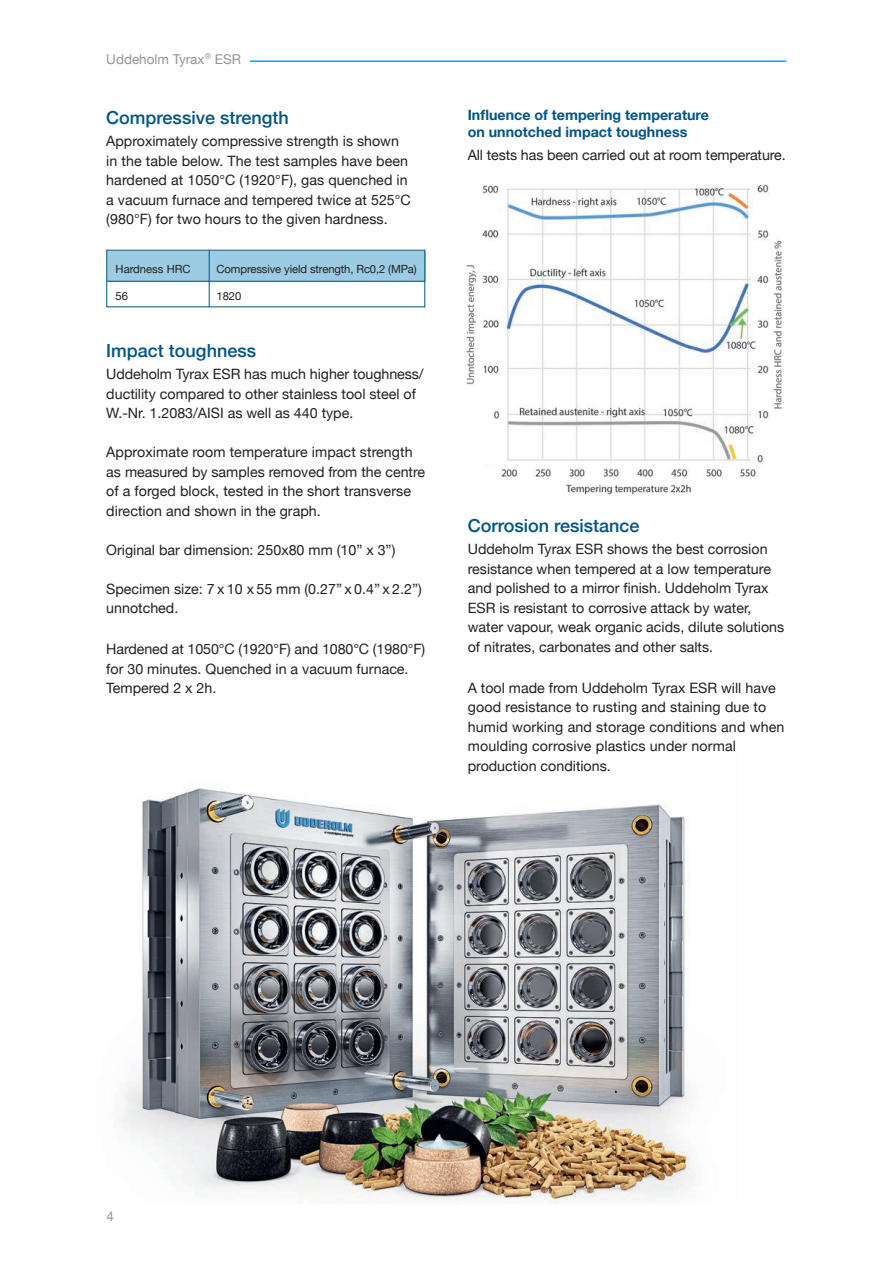
<style>
.page{position:relative;width:893px;height:1263px;background:#fff}
.page>*{position:absolute;margin:0;border:0;box-sizing:border-box;transform-origin:0 0}
.Brödtext{font:500 18px "Helvetica Neue";color:#005484}
.Brödtext-2{font:14.25px/19.5px "Helvetica Neue";color:#231f20}
.Brödtext-3{font:700 14.25px/17.1px "Helvetica Neue";color:#005484}
.t1{font:13.5px "Helvetica Neue";color:#939598}
.Brödtext-4{font:11.25px "Helvetica Neue";letter-spacing:-.01em;color:#231f20}
</style>
<div class="page">
<hr style="left:250px;top:60px;width:536px;height:2px;background:#00abe7">
<img style="left:118px;top:788px;width:578px;height:415px">
<div style="left:107px;top:251px;width:318px;height:30px;background:#9bcce3"></div>
<hr style="left:107px;top:281px;width:318px;height:1px;background:#005484">
<hr style="left:209px;top:250px;width:1px;height:57px;background:#005484">
<img style="left:466px;top:184px;width:316px;height:311px">
<div style="left:468px;top:448px;width:35px;height:16px;background:#fff"></div>
<p class="t1" style="left:106px;top:49px;width:136px">Uddeholm Tyrax <sup>®</sup> ESR</p>
<p class="Brödtext" style="left:106px;top:103px;width:184px">Compressive strength</p>
<p class="Brödtext-2" style="left:106px;top:132px;width:306px">Approximately compressive strength is shown in the table below. The test samples have been hardened at 1050°C (1920°F), gas quenched in a vacuum furnace and tempered twice at 525°C (980°F) for two hours to the given hardness.</p>
<p class="Brödtext-4" style="left:116px;top:261px;width:77px">Hardness HRC</p>
<p class="Brödtext-4" style="left:217px;top:261px;width:202px">Compressive yield strength, Rc0,2 (MPa)</p>
<p class="Brödtext-4" style="left:116px;top:288px;width:14px">56</p>
<p class="Brödtext-4" style="left:217px;top:288px;width:26px">1820</p>
<p class="Brödtext" style="left:106px;top:336px;width:151px">Impact toughness</p>
<p class="Brödtext-2" style="left:106px;top:365px;width:319px">Uddeholm Tyrax ESR has much higher toughness/ ductility compared to other stainless tool steel of<br>W.-Nr. 1.2083/AISI as well as 440 type.</p>
<p class="Brödtext-2" style="left:106px;top:443px;width:320px">Approximate room temperature impact strength as measured by samples removed from the centre of a forged block, tested in the short transverse direction and shown in the graph.</p>
<p class="Brödtext-2" style="left:106px;top:541px;width:291px">Original bar dimension: 250x80 mm (10” x 3”)</p>
<p class="Brödtext-2" style="left:106px;top:580px;width:317px">Specimen size: 7 x 10 x 55 mm (0.27” x 0.4” x 2.2”) unnotched.</p>
<p class="Brödtext-2" style="left:106px;top:640px;width:320px">Hardened at 1050°C (1920°F) and 1080°C (1980°F) for 30 minutes. Quenched in a vacuum furnace.<br>Tempered 2 x 2h.</p>
<p class="Brödtext-3" style="left:468px;top:107px;width:243px">Influence of tempering temperature on unnotched impact toughness</p>
<p class="Brödtext-2" style="left:468px;top:146px;width:319px">All tests has been carried out at room temperature.</p>
<p class="Brödtext" style="left:468px;top:511px;width:173px">Corrosion resistance</p>
<p class="Brödtext-2" style="left:468px;top:540px;width:318px">Uddeholm Tyrax ESR shows the best corrosion resistance when tempered at a low temperature and polished to a mirror finish. Uddeholm Tyrax ESR is resistant to corrosive attack by water, water vapour, weak organic acids, dilute solutions of nitrates, carbonates and other salts.</p>
<p class="Brödtext-2" style="left:468px;top:679px;width:318px">A tool made from Uddeholm Tyrax ESR will have good resistance to rusting and staining due to humid working and storage conditions and when moulding corrosive plastics under normal production conditions.</p>
<p class="t1" style="left:106px;top:1206px;width:9px">4</p>
</div>
